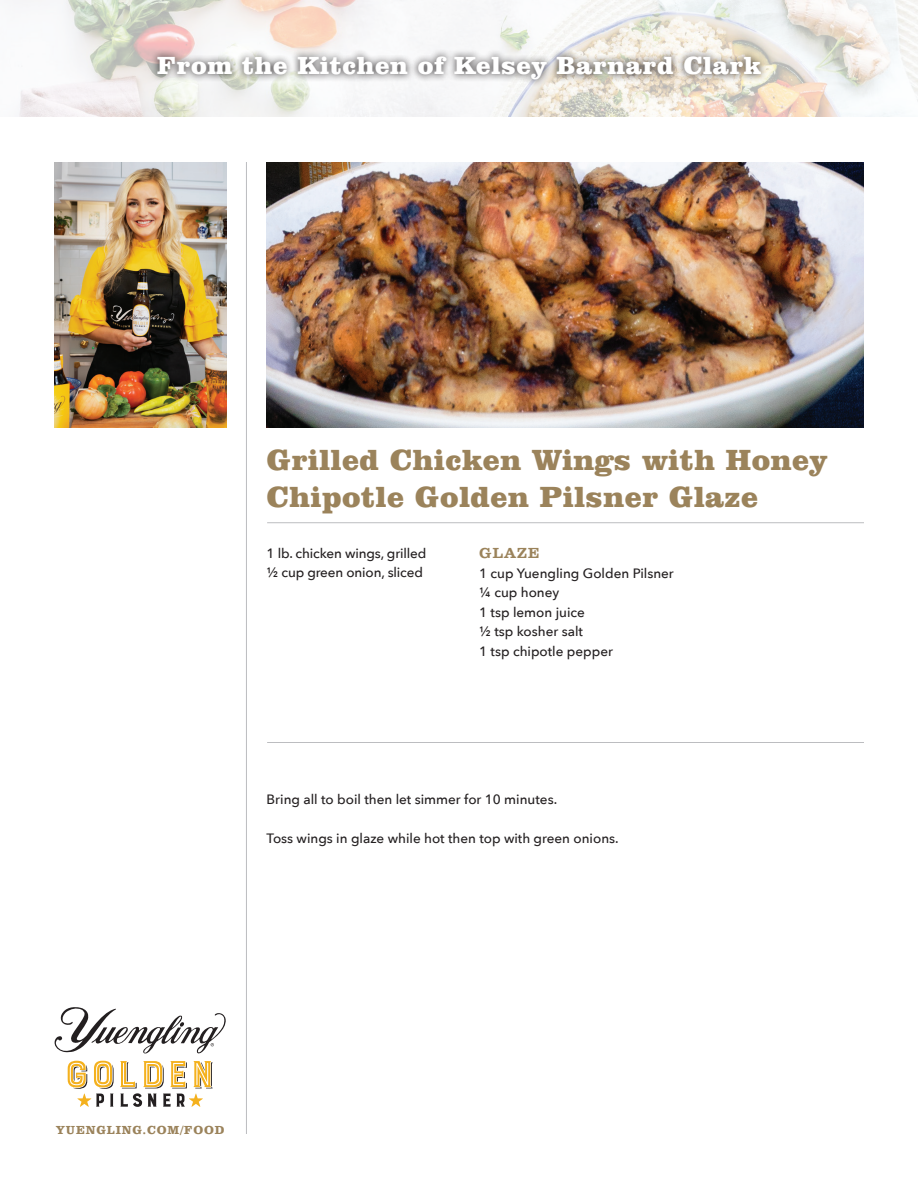
<style>
.page{position:relative;width:918px;height:1188px;background:#fff}
.page>*{position:absolute;margin:0;border:0;box-sizing:border-box;transform-origin:0 0}
.t1{font:900 30px/37.2px "Clarendon BT";letter-spacing:.02em;color:#9b835b}
.t2{font:900 25.5px "Clarendon BT";letter-spacing:.03em;color:#fff}
.t3{font:15px "Clarendon";letter-spacing:.05em;color:#9b835b}
.t4{font:500 13.5px/19.5px "Avenir Next";color:#231f20}
.t5{font:700 12px "Clarendon BT";letter-spacing:.07em;color:#9b835b}
</style>
<div class="page">
<img style="left:19px;top:0;width:899px;height:117px">
<div style="left:150px;top:49px;width:619px;height:38px;background:#231f20;opacity:.93"></div>
<hr style="left:246px;top:162px;width:1px;height:972px;background:#bcbdc0">
<img style="left:54px;top:162px;width:172px;height:266px">
<img style="left:267px;top:162px;width:597px;height:266px">
<svg style="left:54px;top:1007px;width:172px;height:47px"></svg>
<svg style="left:68px;top:1061px;width:46px;height:46px"></svg>
<svg style="left:120px;top:1061px;width:93px;height:46px"></svg>
<hr style="left:267px;top:522px;width:597px;height:1px;background:#bcbdc0">
<hr style="left:267px;top:742px;width:597px;height:1px;background:#bcbdc0">
<h2 class="t2" style="left:157px;top:50px;width:605px">From the Kitchen of Kelsey Barnard Clark</h2>
<h1 class="t1" style="left:267px;top:440px;width:562px">Grilled Chicken Wings with Honey<br>Chipotle Golden Pilsner Glaze</h1>
<p class="t4" style="left:267px;top:543px;width:161px">1 lb. chicken wings, grilled ½ cup green onion, sliced</p>
<p class="t3" style="left:479px;top:545px;width:62px">GLAZE</p>
<p class="t4" style="left:479px;top:563px;width:196px">1 cup Yuengling Golden Pilsner ¼ cup honey<br>1 tsp lemon juice<br>½ tsp kosher salt<br>1 tsp chipotle pepper</p>
<p class="t4" style="left:267px;top:789px;width:292px">Bring all to boil then let simmer for 10 minutes.</p>
<p class="t4" style="left:267px;top:828px;width:354px">Toss wings in glaze while hot then top with green onions.</p>
<p class="t5" style="left:56px;top:1122px;width:170px">YUENGLING.COM/FOOD</p>
</div>
